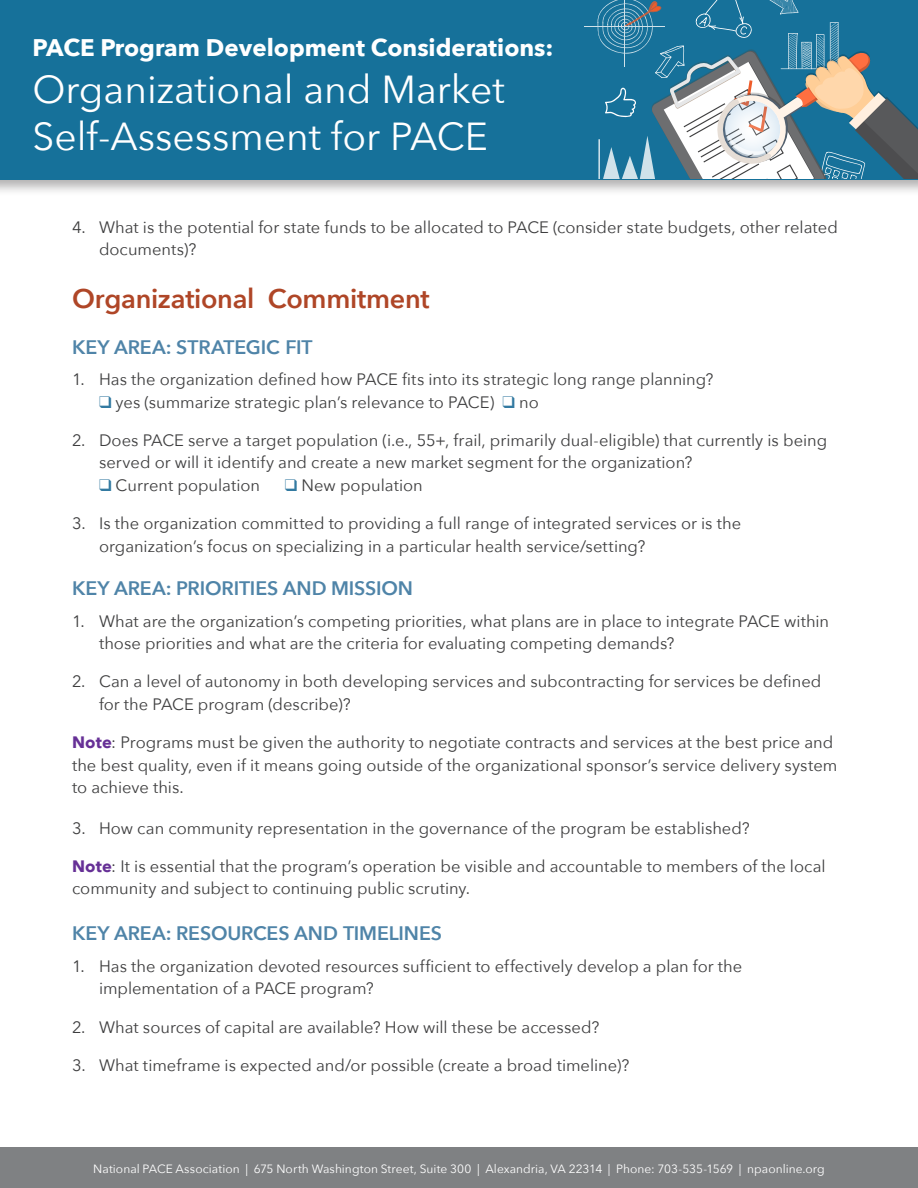
<style>
.page{position:relative;width:918px;height:1188px;background:#fff}
.page>*{position:absolute;margin:0;border:0;box-sizing:border-box;transform-origin:0 0}
.t1{font:39px/46.8px "Avenir Next";color:#fff}
.heading_2{font:600 27px "Avenir Next";letter-spacing:-.01em;color:#af4627}
.t2{font:700 24px "Avenir Next";color:#fff}
.heading_3{font:600 19.5px "Avenir Next";letter-spacing:-.005em;color:#4f84a8}
.body{font:16.5px/22.5px "Avenir Next";color:#3e3e3f}
.t3{font:12px "Avenir Next";letter-spacing:.005em;color:#fff}
.s1{color:#337aa1}
.s2{font-weight:700;color:#663096}
</style>
<div class="page">
<div style="left:0;top:0;width:918px;height:196px;background:#231f20;opacity:.35"></div>
<div style="left:0;top:0;width:918px;height:180px;background:#16719a"></div>
<div style="left:0;top:1147px;width:918px;height:41px;background:#7f8183"></div>
<hr style="left:585px;top:26px;width:80px;height:1px;background:#fff">
<svg style="left:597px;top:0;width:321px;height:178px"></svg>
<h3 class="t2" style="left:32px;top:27px;width:523px">PACE Program Development Considerations:</h3>
<h1 class="t1" style="left:32px;top:65px;width:474px">Organizational and Market<br>Self-Assessment for PACE</h1>
<p class="body" style="left:99px;top:215px;width:740px;text-indent:-27px">4. What is the potential for state funds to be allocated to PACE (consider state budgets, other related documents)?</p>
<p class="heading_2" style="left:72px;top:275px;width:359px">Organizational Commitment</p>
<p class="heading_3" style="left:72px;top:330px;width:242px">KEY AREA: STRATEGIC FIT</p>
<p class="body" style="left:72px;top:367px;width:643px">1. Has the organization defined how PACE fits into its strategic long range planning?</p>
<p class="body" style="left:99px;top:390px;width:441px"><span class="s1">❑</span> yes (summarize strategic plan’s relevance to PACE) <span class="s1">❑</span> no</p>
<p class="body" style="left:99px;top:428px;width:730px;text-indent:-27px">2. Does PACE serve a target population (i.e., 55+, frail, primarily dual-eligible) that currently is being served or will it identify and create a new market segment for the organization?</p>
<p class="body" style="left:99px;top:473px;width:163px"><span class="s1">❑</span> Current population</p>
<p class="body" style="left:285px;top:473px;width:139px"><span class="s1">❑</span> New population</p>
<p class="body" style="left:99px;top:511px;width:644px;text-indent:-27px">3. Is the organization committed to providing a full range of integrated services or is the organization’s focus on specializing in a particular health service/setting?</p>
<p class="heading_3" style="left:72px;top:572px;width:343px">KEY AREA: PRIORITIES AND MISSION</p>
<p class="body" style="left:99px;top:609px;width:732px;text-indent:-27px">1. What are the organization’s competing priorities, what plans are in place to integrate PACE within those priorities and what are the criteria for evaluating competing demands?</p>
<p class="body" style="left:99px;top:670px;width:724px;text-indent:-27px">2. Can a level of autonomy in both developing services and subcontracting for services be defined for the PACE program (describe)?</p>
<p class="body" style="left:72px;top:731px;width:767px"><span class="s2">Note</span>: Programs must be given the authority to negotiate contracts and services at the best price and the best quality, even if it means going outside of the organizational sponsor’s service delivery system to achieve this.</p>
<p class="body" style="left:72px;top:816px;width:679px">3. How can community representation in the governance of the program be established?</p>
<p class="body" style="left:72px;top:854px;width:755px"><span class="s2">Note</span>: It is essential that the program’s operation be visible and accountable to members of the local community and subject to continuing public scrutiny.</p>
<p class="heading_3" style="left:72px;top:917px;width:372px">KEY AREA: RESOURCES AND TIMELINES</p>
<p class="body" style="left:99px;top:954px;width:645px;text-indent:-27px">1. Has the organization devoted resources sufficient to effectively develop a plan for the implementation of a PACE program?</p>
<p class="body" style="left:72px;top:1015px;width:529px">2. What sources of capital are available? How will these be accessed?</p>
<p class="body" style="left:72px;top:1053px;width:559px">3. What timeframe is expected and/or possible (create a broad timeline)?</p>
<p class="t3" style="left:93px;top:1158px;width:733px">National PACE Association | 675 North Washington Street, Suite 300 | Alexandria, VA 22314 | Phone: 703-535-1569 | npaonline.org</p>
</div>
